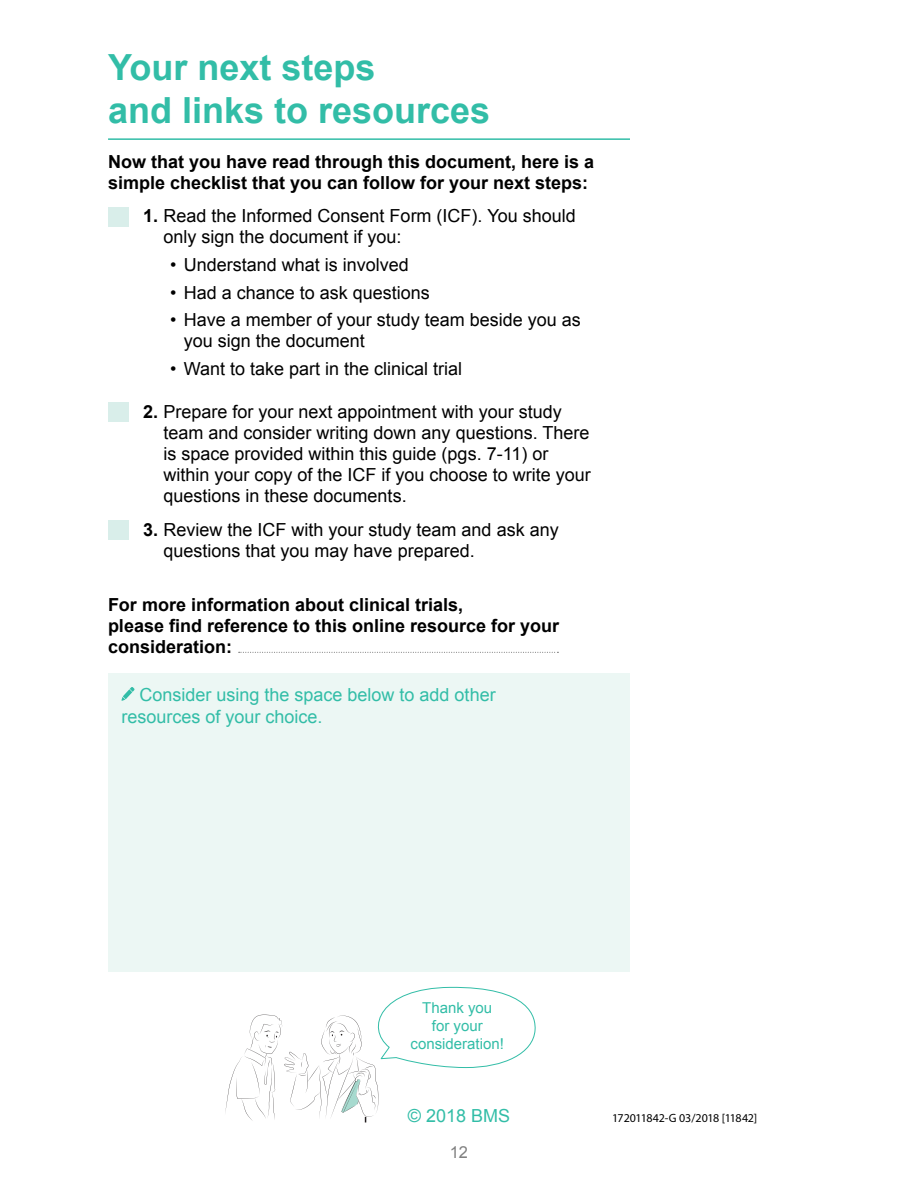
<style>
.page{position:relative;width:918px;height:1188px;background:#fff}
.page>*{position:absolute;margin:0;border:0;box-sizing:border-box;transform-origin:0 0}
.t1{font:700 36px/43.2px "Arial";color:#32bda7}
.t2{font:18px/21px "Arial";color:#000}
.t3{font:700 18px/21px "Arial";color:#000}
.t4{font:18px/21.6px "Arial";color:#32bda7}
.t5{font:16.5px "Arial";color:#808080}
.t6{font:15px/18px "Arial";color:#32bda7;text-align:center}
.t7{font:12px "Myriad Pro";letter-spacing:-.03em;color:#000}
.s1{font-weight:700}
</style>
<div class="page">
<div style="left:109px;top:521px;width:20px;height:19px;background:#d9eeea"></div>
<div style="left:109px;top:402px;width:20px;height:20px;background:#d9eeea"></div>
<div style="left:109px;top:207px;width:20px;height:19px;background:#d9eeea"></div>
<div style="left:108px;top:674px;width:522px;height:298px;background:#ecf7f4"></div>
<svg style="left:121px;top:687px;width:13px;height:14px"></svg>
<hr style="left:108px;top:138px;width:522px;height:2px;background:#32bda7">
<svg style="left:239px;top:652px;width:319px;height:1px"></svg>
<svg style="left:225px;top:986px;width:311px;height:136px"></svg>
<h1 class="t1" style="left:108px;top:46px;width:384px">Your next steps<br>and links to resources</h1>
<p class="t3" style="left:108px;top:151px;width:488px">Now that you have read through this document, here is a simple checklist that you can follow for your next steps:</p>
<p class="t2" style="left:164px;top:205px;width:414px;text-indent:-20px"><span class="s1">1.</span> Read the Informed Consent Form (ICF). You should only sign the document if you:</p>
<p class="t2" style="left:170px;top:254px;width:240px">• Understand what is involved</p>
<p class="t2" style="left:170px;top:282px;width:261px">• Had a chance to ask questions</p>
<p class="t2" style="left:184px;top:309px;width:399px;text-indent:-14px">• Have a member of your study team beside you as you sign the document</p>
<p class="t2" style="left:170px;top:358px;width:293px">• Want to take part in the clinical trial</p>
<p class="t2" style="left:164px;top:401px;width:429px;text-indent:-20px"><span class="s1">2.</span> Prepare for your next appointment with your study team and consider writing down any questions. There is space provided within this guide (pgs. 7-11) or within your copy of the ICF if you choose to write your questions in these documents.</p>
<p class="t2" style="left:164px;top:519px;width:397px;text-indent:-20px"><span class="s1">3.</span> Review the ICF with your study team and ask any questions that you may have prepared.</p>
<p class="t3" style="left:108px;top:594px;width:453px">For more information about clinical trials,<br>please find reference to this online resource for your consideration:</p>
<p class="t4" style="left:121px;top:684px;width:376px;text-indent:18px">Consider using the space below to add other resources of your choice.</p>
<p class="t6" style="left:411px;top:998px;width:95px">Thank you<br>for your consideration!</p>
<p class="t4" style="left:408px;top:1104px;width:104px">© 2018 BMS</p>
<p class="t7" style="left:612px;top:1110px;width:146px">172011842-G 03/2018 [11842]</p>
<p class="t5" style="left:450px;top:1141px;width:20px">12</p>
</div>
